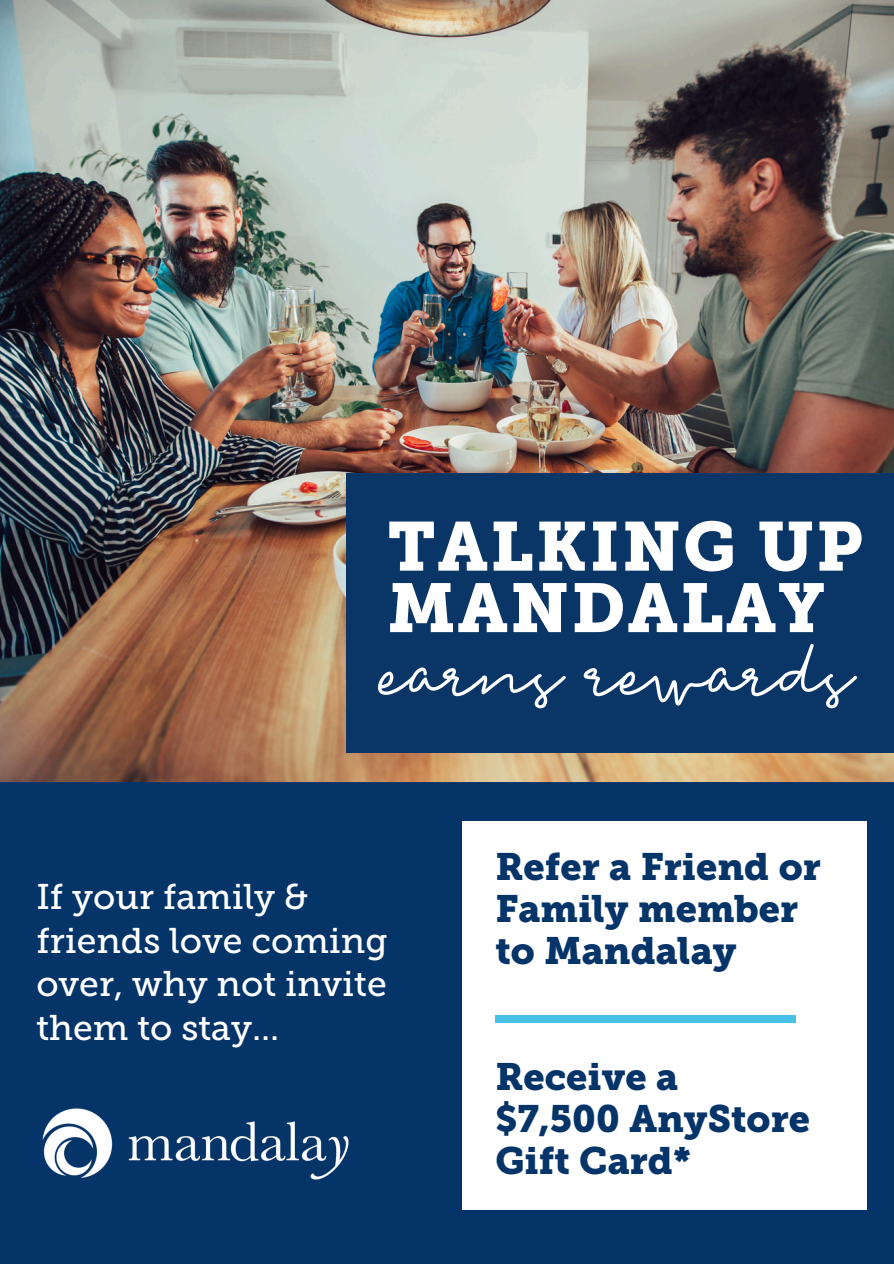
<style>
.page{position:relative;width:894px;height:1264px;background:#fff}
.page>*{position:absolute;margin:0;border:0;box-sizing:border-box;transform-origin:0 0}
.t1{font:118.35px "Madelon Script";color:#fff}
.t2{font:68.55px/61.5px "Museo Slab 900";letter-spacing:.035em;color:#fff}
.t3{font:37.95px/42px "Museo Slab 900";color:#053469}
.t4{font:35.55px/43.8px "Museo Slab 500";color:#fff}
</style>
<div class="page">
<div style="left:0;top:0;width:893px;height:1263px;background:#053469"></div>
<img style="left:0;top:0;width:893px;height:781px">
<div style="left:346px;top:474px;width:547px;height:279px;background:#0a3567"></div>
<div style="left:462px;top:821px;width:404px;height:387px;background:#fff"></div>
<div style="left:495px;top:1015px;width:300px;height:7px;background:#47c0e5"></div>
<img style="left:42px;top:1108px;width:307px;height:72px">
<p class="t2" style="left:387px;top:522px;width:476px">TALKING UP<br>MANDALAY</p>
<p class="t1" style="left:382px;top:603px;width:473px">earns rewards</p>
<p class="t4" style="left:36px;top:874px;width:353px">If your family &amp; friends love coming over, why not invite them to stay...</p>
<p class="t3" style="left:495px;top:849px;width:327px">Refer a Friend or<br>Family member</p>
<p class="t3" style="left:495px;top:933px;width:242px">to Mandalay</p>
<h2 class="t3" style="left:495px;top:1059px;width:184px">Receive a</h2>
<h1 class="t3" style="left:495px;top:1101px;width:316px">$7,500 AnyStore</h1>
<p class="t3" style="left:495px;top:1143px;width:197px">Gift Card*</p>
</div>
